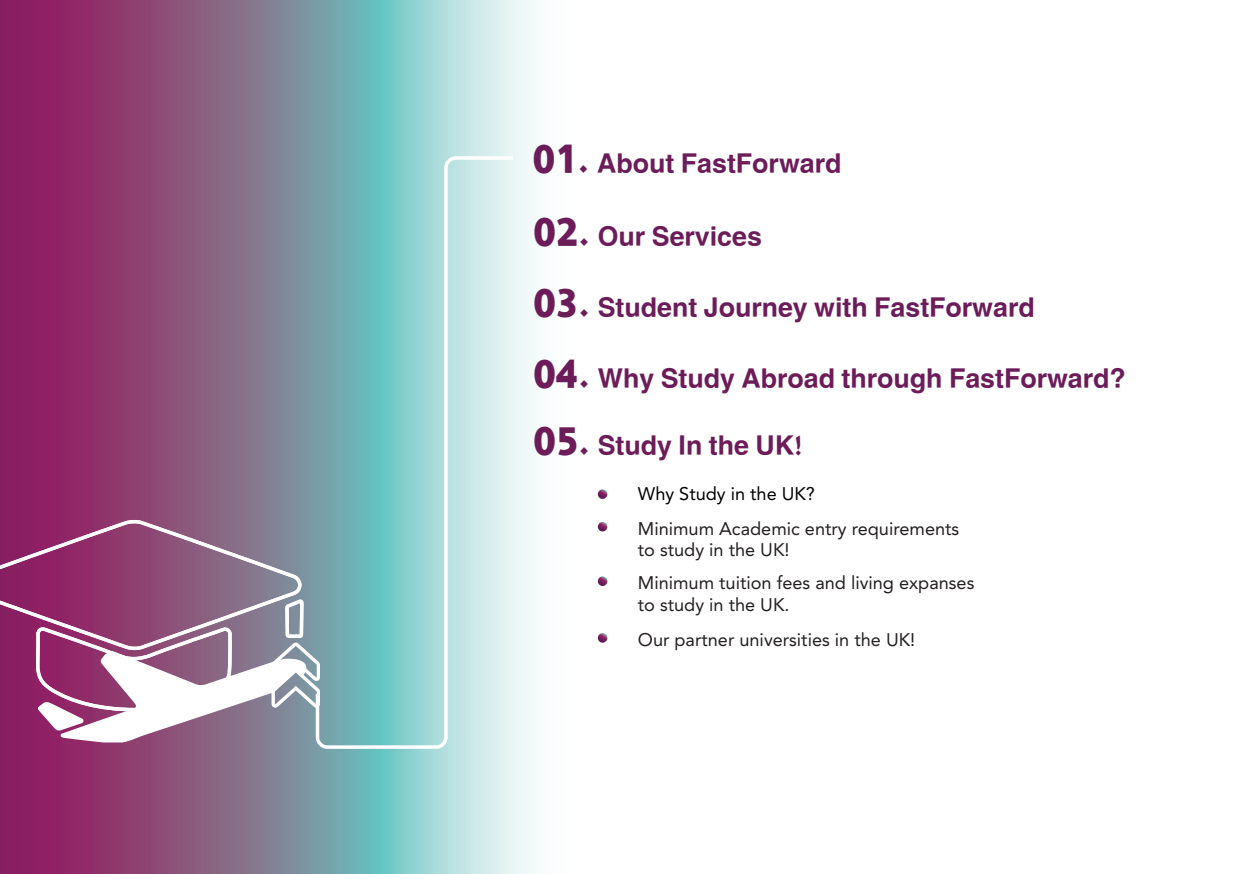
<style>
.page{position:relative;width:1241px;height:874px;background:#fff}
.page>*{position:absolute;margin:0;border:0;box-sizing:border-box;transform-origin:0 0}
.t1{font:800 45.15px "Hacen Casablanca";color:#6c1c58}
.Paragraph_Style_4{font:800 30.8px "Hacen Casablanca";color:#6c1c58}
.Paragraph_Style_4-2{font:18.2px/21.7px "Avenir";color:#231f20}
.Paragraph_Style_4-3{font:18.2px "Avenir";color:#000}
</style>
<div class="page">
<svg style="left:0;top:0;width:540px;height:873px;background:#947493"></svg>
<svg style="left:597px;top:489px;width:10px;height:9px"></svg>
<svg style="left:597px;top:522px;width:10px;height:9px"></svg>
<svg style="left:597px;top:576px;width:10px;height:9px"></svg>
<svg style="left:597px;top:633px;width:10px;height:9px"></svg>
<svg style="left:0;top:519px;width:314px;height:223px"></svg>
<svg style="left:314px;top:154px;width:202px;height:596px;background:#9dcfd0"></svg>
<p class="t1" style="left:533px;top:128px;width:57px">01.</p>
<p class="Paragraph_Style_4" style="left:597px;top:143px;width:245px">About FastForward</p>
<p class="t1" style="left:533px;top:201px;width:57px">02.</p>
<p class="Paragraph_Style_4" style="left:597px;top:216px;width:165px">Our Services</p>
<p class="t1" style="left:533px;top:272px;width:57px">03.</p>
<p class="Paragraph_Style_4" style="left:597px;top:286px;width:438px">Student Journey with FastForward</p>
<p class="t1" style="left:533px;top:343px;width:57px">04.</p>
<p class="Paragraph_Style_4" style="left:597px;top:357px;width:529px">Why Study Abroad through FastForward?</p>
<p class="t1" style="left:533px;top:410px;width:57px">05.</p>
<p class="Paragraph_Style_4" style="left:597px;top:425px;width:206px">Study In the UK!</p>
<p class="Paragraph_Style_4-3" style="left:637px;top:479px;width:178px">Why Study in the UK?</p>
<p class="Paragraph_Style_4-2" style="left:637px;top:518px;width:323px">Minimum Academic entry requirements to study in the UK!</p>
<p class="Paragraph_Style_4-2" style="left:637px;top:572px;width:338px">Minimum tuition fees and living expanses to study in the UK.</p>
<p class="Paragraph_Style_4-2" style="left:637px;top:629px;width:279px">Our partner universities in the UK!</p>
</div>
